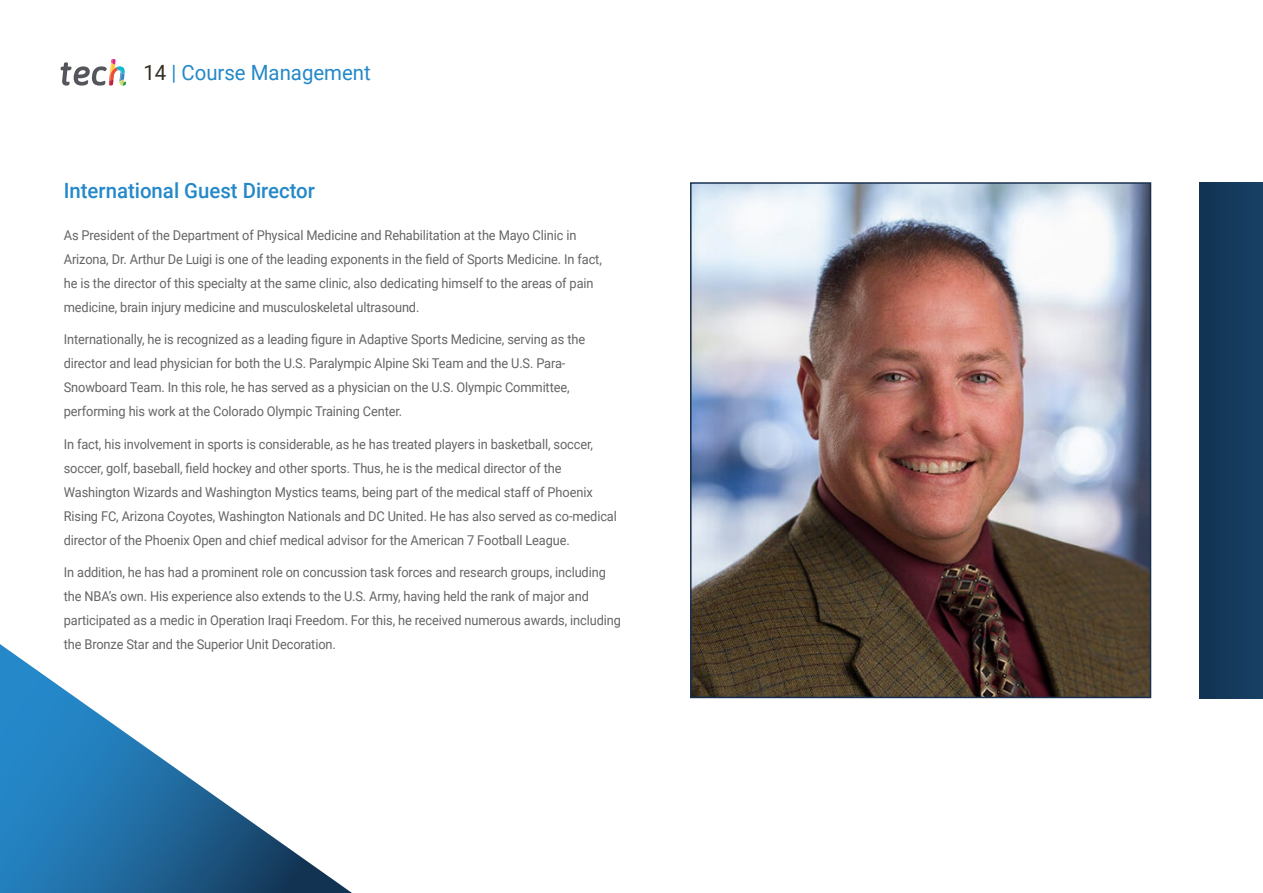
<style>
.page{position:relative;width:1263px;height:893px;background:#fff}
.page>*{position:absolute;margin:0;border:0;box-sizing:border-box;transform-origin:0 0}
.t1{font:500 21px "Roboto";color:#2488c9}
.t2{font:21px "Roboto";color:#2488c9}
.t3{font:13.5px/24px "Roboto";letter-spacing:-.01em;color:#656565;scale:.95 1}
.s1{color:#312e20}
</style>
<div class="page">
<img style="left:693px;top:185px;width:455px;height:510px">
<div style="left:690px;top:182px;width:461px;height:516px;border:2px solid #17304f"></div>
<div style="left:1199px;top:182px;width:64px;height:516px;background:#14395b"></div>
<svg style="left:61px;top:59px;width:65px;height:27px"></svg>
<svg style="left:0;top:644px;width:352px;height:249px"></svg>
<h1 class="t2" style="left:144px;top:57px;width:229px"><span class="s1">14</span> | Course Management</h1>
<h1 class="t1" style="left:64px;top:176px;width:253px">International Guest Director</h1>
<p class="t3" style="left:64px;top:222px;width:568px">As President of the Department of Physical Medicine and Rehabilitation at the Mayo Clinic in Arizona, Dr. Arthur De Luigi is one of the leading exponents in the field of Sports Medicine. In fact, he is the director of this specialty at the same clinic, also dedicating himself to the areas of pain medicine, brain injury medicine and musculoskeletal ultrasound.</p>
<p class="t3" style="left:64px;top:327px;width:550px">Internationally, he is recognized as a leading figure in Adaptive Sports Medicine, serving as the director and lead physician for both the U.S. Paralympic Alpine Ski Team and the U.S. Para-Snowboard Team. In this role, he has served as a physician on the U.S. Olympic Committee, performing his work at the Colorado Olympic Training Center.</p>
<p class="t3" style="left:64px;top:431px;width:584px">In fact, his involvement in sports is considerable, as he has treated players in basketball, soccer, soccer, golf, baseball, field hockey and other sports. Thus, he is the medical director of the Washington Wizards and Washington Mystics teams, being part of the medical staff of Phoenix Rising FC, Arizona Coyotes, Washington Nationals and DC United. He has also served as co-medical director of the Phoenix Open and chief medical advisor for the American 7 Football League.</p>
<p class="t3" style="left:64px;top:560px;width:588px">In addition, he has had a prominent role on concussion task forces and research groups, including the NBA’s own. His experience also extends to the U.S. Army, having held the rank of major and participated as a medic in Operation Iraqi Freedom. For this, he received numerous awards, including the Bronze Star and the Superior Unit Decoration.</p>
</div>
